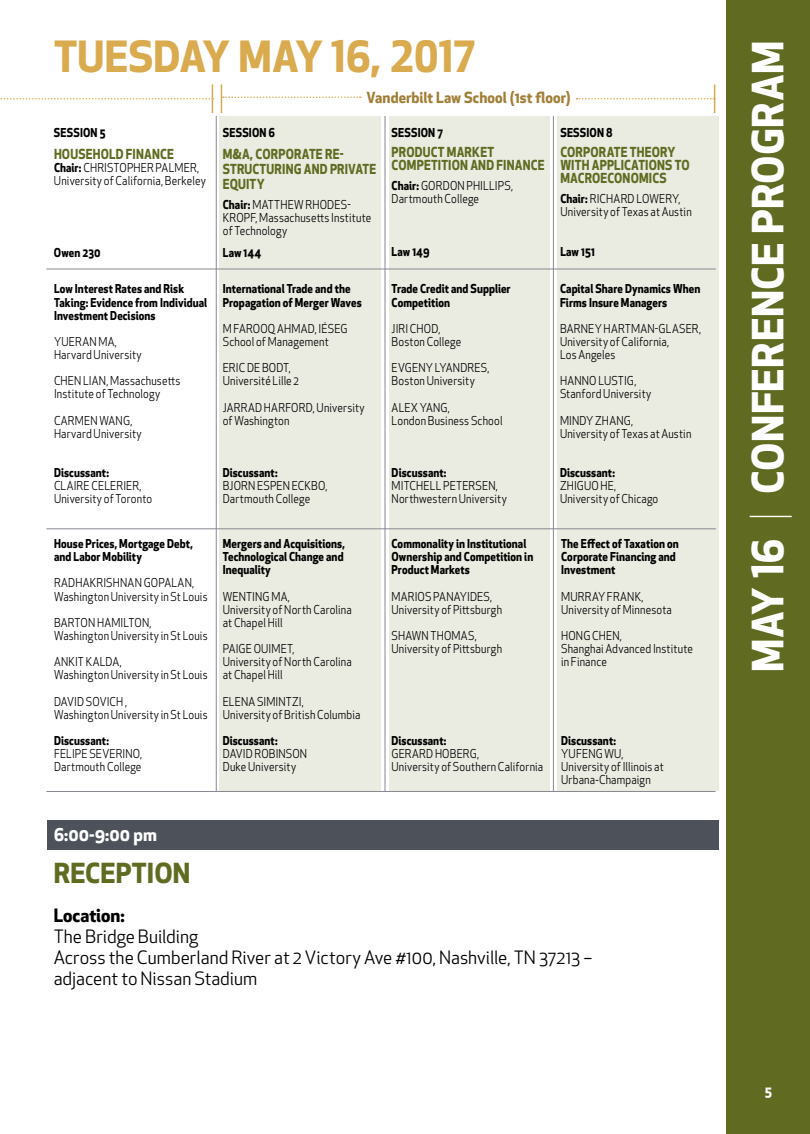
<style>
.page{position:relative;width:810px;height:1134px;background:#fff}
.page>*{position:absolute;margin:0;border:0;box-sizing:border-box;transform-origin:0 0}
.t1{font:700 42px "Apex New";letter-spacing:.01em;color:#fff}
.t2{font:700 42px "Apex New";letter-spacing:-.005em;color:#d9ab4e}
.t3{font:700 27px "Apex New";letter-spacing:.005em;color:#606b21}
.t4{font:18px/21px "Apex New";color:#000}
.t5{font:700 18px "Apex New";color:#000}
.t6{font:700 17.25px "Apex New";color:#fff}
.t7{font:700 15px "Apex New";letter-spacing:.005em;color:#a17f38}
.t8{font:700 13.5px/13px "Apex New";letter-spacing:.015em;color:#606b21;scale:.9 1}
.t9{font:700 13.5px "Apex New";color:#fff}
.t10{font:12px/13.2px "Apex New";letter-spacing:.015em;color:#000;scale:.9 1}
.t11{font:700 12px/13.2px "Apex New";letter-spacing:.01em;color:#000;scale:.9 1}
.s1{font-weight:700}
.s2{font-weight:300}
</style>
<div class="page">
<div style="left:726px;top:0;width:84px;height:1134px;background:#606b21"></div>
<div style="left:220px;top:116px;width:161px;height:675px;background:#eaebe1"></div>
<div style="left:389px;top:116px;width:161px;height:675px;background:#eaebe1"></div>
<div style="left:557px;top:116px;width:162px;height:675px;background:#eaebe1"></div>
<hr style="left:46px;top:269px;width:670px;height:1px;background:#868990">
<hr style="left:46px;top:529px;width:670px;height:1px;background:#868990">
<hr style="left:46px;top:791px;width:670px;height:1px;background:#868990">
<hr style="left:216px;top:116px;width:1px;height:675px;background:#868990">
<hr style="left:385px;top:116px;width:1px;height:675px;background:#868990">
<hr style="left:553px;top:116px;width:1px;height:675px;background:#868990">
<div style="left:48px;top:820px;width:671px;height:30px;background:#4d525a"></div>
<svg style="left:0;top:84px;width:213px;height:29px"></svg>
<svg style="left:221px;top:84px;width:140px;height:29px"></svg>
<svg style="left:577px;top:84px;width:138px;height:29px"></svg>
<h1 class="t2" style="left:54px;top:26px;width:423px">TUESDAY MAY 16, 2017</h1>
<p class="t7" style="left:366px;top:86px;width:206px">Vanderbilt Law School (1st floor)</p>
<p class="t11" style="left:54px;top:125px;width:59px">SESSION 5</p>
<p class="t8" style="left:54px;top:147px;width:135px">HOUSEHOLD FINANCE</p>
<p class="t10" style="left:54px;top:161px;width:170px"><span class="s1">Chair:</span> CHRISTOPHER PALMER,<br>University of California, Berkeley</p>
<p class="t11" style="left:54px;top:245px;width:53px">Owen 230</p>
<p class="t11" style="left:223px;top:125px;width:60px">SESSION 6</p>
<p class="t8" style="left:223px;top:146px;width:172px;line-height:15px">M&amp;A, CORPORATE RE-<br>STRUCTURING AND PRIVATE<br>EQUITY</p>
<p class="t10" style="left:223px;top:198px;width:166px"><span class="s1">Chair:</span> MATTHEW RHODES-<br>KROPF, Massachusetts Institute of Technology</p>
<p class="t11" style="left:223px;top:245px;width:44px">Law 144</p>
<p class="t11" style="left:392px;top:125px;width:58px">SESSION 7</p>
<p class="t8" style="left:392px;top:145px;width:171px">PRODUCT MARKET<br>COMPETITION AND FINANCE</p>
<p class="t10" style="left:392px;top:179px;width:136px"><span class="s1">Chair:</span> GORDON PHILLIPS,<br>Dartmouth College</p>
<p class="t11" style="left:392px;top:245px;width:44px">Law 149</p>
<p class="t11" style="left:560px;top:125px;width:59px">SESSION 8</p>
<p class="t8" style="left:560px;top:145px;width:145px">CORPORATE THEORY<br>WITH APPLICATIONS TO<br>MACROECONOMICS</p>
<p class="t10" style="left:560px;top:192px;width:147px"><span class="s1">Chair:</span> RICHARD LOWERY,<br>University of Texas at Austin</p>
<p class="t11" style="left:560px;top:245px;width:40px">Law 151</p>
<p class="t11" style="left:54px;top:282px;width:172px">Low Interest Rates and Risk<br>Taking: Evidence from Individual<br>Investment Decisions</p>
<p class="t10" style="left:54px;top:335px;width:99px">YUERAN MA,<br>Harvard University</p>
<p class="t10" style="left:54px;top:374px;width:142px">CHEN LIAN, Massachusetts<br>Institute of Technology</p>
<p class="t10" style="left:54px;top:414px;width:99px">CARMEN WANG,<br>Harvard University</p>
<p class="t11" style="left:54px;top:466px;width:63px">Discussant:</p>
<p class="t10" style="left:54px;top:479px;width:111px">CLAIRE CELERIER,<br>University of Toronto</p>
<p class="t11" style="left:54px;top:537px;width:156px">House Prices, Mortgage Debt, and Labor Mobility</p>
<p class="t10" style="left:54px;top:576px;width:172px">RADHAKRISHNAN GOPALAN,<br>Washington University in St Louis</p>
<p class="t10" style="left:54px;top:616px;width:172px">BARTON HAMILTON,<br>Washington University in St Louis</p>
<p class="t10" style="left:54px;top:655px;width:172px">ANKIT KALDA,<br>Washington University in St Louis</p>
<p class="t10" style="left:54px;top:695px;width:172px">DAVID SOVICH ,<br>Washington University in St Louis</p>
<p class="t11" style="left:54px;top:733px;width:63px">Discussant:</p>
<p class="t10" style="left:54px;top:747px;width:100px">FELIPE SEVERINO,<br>Dartmouth College</p>
<p class="t11" style="left:223px;top:282px;width:156px">International Trade and the<br>Propagation of Merger Waves</p>
<p class="t10" style="left:223px;top:322px;width:140px">M FAROOQ AHMAD, IÉSEG<br>School of Management</p>
<p class="t10" style="left:223px;top:361px;width:86px">ERIC DE BODT,<br>Université Lille 2</p>
<p class="t10" style="left:223px;top:401px;width:159px">JARRAD HARFORD, University of Washington</p>
<p class="t11" style="left:223px;top:466px;width:63px">Discussant:</p>
<p class="t10" style="left:223px;top:479px;width:118px">BJORN ESPEN ECKBO,<br>Dartmouth College</p>
<p class="t11" style="left:223px;top:537px;width:137px">Mergers and Acquisitions,<br>Technological Change and<br>Inequality</p>
<p class="t10" style="left:223px;top:590px;width:145px">WENTING MA,<br>University of North Carolina at Chapel Hill</p>
<p class="t10" style="left:223px;top:642px;width:145px">PAIGE OUIMET,<br>University of North Carolina at Chapel Hill</p>
<p class="t10" style="left:223px;top:695px;width:154px">ELENA SIMINTZI,<br>University of British Columbia</p>
<p class="t11" style="left:223px;top:733px;width:63px">Discussant:</p>
<p class="t10" style="left:223px;top:747px;width:95px">DAVID ROBINSON<br>Duke University</p>
<p class="t11" style="left:392px;top:282px;width:134px">Trade Credit and Supplier<br>Competition</p>
<p class="t10" style="left:392px;top:322px;width:79px">JIRI CHOD,<br>Boston College</p>
<p class="t10" style="left:392px;top:361px;width:110px">EVGENY LYANDRES,<br>Boston University</p>
<p class="t10" style="left:392px;top:401px;width:125px">ALEX YANG,<br>London Business School</p>
<p class="t11" style="left:392px;top:466px;width:63px">Discussant:</p>
<p class="t10" style="left:392px;top:479px;width:130px">MITCHELL PETERSEN,<br>Northwestern University</p>
<p class="t11" style="left:392px;top:537px;width:159px">Commonality in Institutional<br>Ownership and Competition in<br>Product Markets</p>
<p class="t10" style="left:392px;top:590px;width:124px">MARIOS PANAYIDES,<br>University of Pittsburgh</p>
<p class="t10" style="left:392px;top:629px;width:124px">SHAWN THOMAS,<br>University of Pittsburgh</p>
<p class="t11" style="left:560px;top:282px;width:157px">Capital Share Dynamics When<br>Firms Insure Managers</p>
<p class="t10" style="left:560px;top:322px;width:158px">BARNEY HARTMAN-GLASER,<br>University of California,<br>Los Angeles</p>
<p class="t10" style="left:560px;top:374px;width:103px">HANNO LUSTIG,<br>Stanford University</p>
<p class="t10" style="left:560px;top:414px;width:147px">MINDY ZHANG,<br>University of Texas at Austin</p>
<p class="t11" style="left:560px;top:466px;width:63px">Discussant:</p>
<p class="t10" style="left:560px;top:479px;width:111px">ZHIGUO HE,<br>University of Chicago</p>
<p class="t11" style="left:561px;top:537px;width:132px">The Effect of Taxation on<br>Corporate Financing and<br>Investment</p>
<p class="t10" style="left:561px;top:590px;width:125px">MURRAY FRANK,<br>University of Minnesota</p>
<p class="t10" style="left:561px;top:629px;width:148px">HONG CHEN,<br>Shanghai Advanced Institute in Finance</p>
<p class="t11" style="left:392px;top:733px;width:63px">Discussant:</p>
<p class="t10" style="left:392px;top:747px;width:170px">GERARD HOBERG,<br>University of Southern California</p>
<p class="t11" style="left:561px;top:733px;width:63px">Discussant:</p>
<p class="t10" style="left:561px;top:747px;width:116px">YUFENG WU,<br>University of Illinois at<br>Urbana-Champaign</p>
<h3 class="t6" style="left:54px;top:822px;width:105px">6:00-9:00 pm</h3>
<h2 class="t3" style="left:54px;top:853px;width:138px">RECEPTION</h2>
<h3 class="t5" style="left:54px;top:902px;width:73px">Location:</h3>
<h3 class="t4" style="left:54px;top:926px;width:540px">The Bridge Building<br>Across the Cumberland River at 2 Victory Ave #100, Nashville, TN 37213 – adjacent to Nissan Stadium</h3>
<h1 class="t1" style="left:738px;top:672px;width:633px;rotate:-90deg">MAY 16 <span class="s2">|</span> CONFERENCE PROGRAM</h1>
<p class="t9" style="left:765px;top:1081px;width:9px">5</p>
</div>
